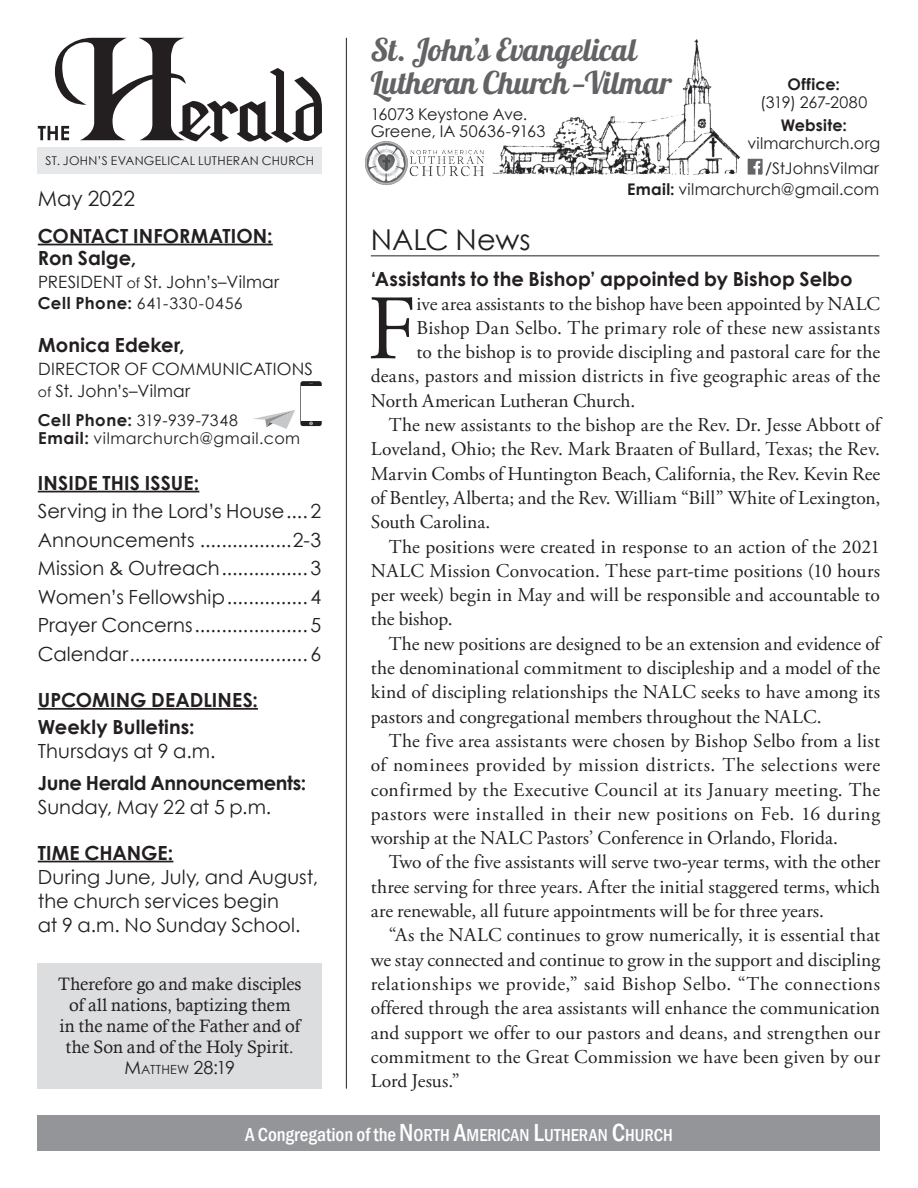
<style>
.page{position:relative;width:918px;height:1188px;background:#fff}
.page>*{position:absolute;margin:0;border:0;box-sizing:border-box;transform-origin:0 0}
.Copy_Pastor{font:91.95px "Adobe Garamond Pro";color:#231f20}
.t1{font:31.35px "Lobster 1.4";color:#636366}
.Copy_Lists{font:28.8px "Century Gothic";color:#231f20}
.Info{font:21px "Century Gothic";letter-spacing:.01em;color:#231f20}
.Copy_Pastor-2{font:19.5px/24.3px "Adobe Garamond Pro";letter-spacing:.005em;color:#231f20;text-align:justify}
.Info-2{font:19.5px/24px "Century Gothic";letter-spacing:.005em;color:#231f20}
.Copy_Lists-2{font:700 19.5px "Century Gothic";letter-spacing:.005em;color:#231f20}
.Info-3{font:700 19.5px "Century Gothic";color:#231f20}
.Info-4{font:700 19.5px "Century Gothic";letter-spacing:-.02em;color:#231f20}
.Info-5{font:18px/21px "Calisto";color:#231f20;text-align:center}
.t2{font:500 condensed 17.85px "Franklin Gothic";color:#fff}
.t3{font:16.95px/22.5px "Century Gothic";letter-spacing:.01em;color:#231f20}
.t4{font:16.2px "Century Gothic";letter-spacing:.005em;color:#231f20}
.t5{font:16.2px "Century Gothic";letter-spacing:-.02em;color:#231f20}
.t6{font:16.05px "Century Gothic";letter-spacing:.01em;color:#231f20}
.t7{font:700 16.05px "Century Gothic";letter-spacing:.015em;color:#231f20}
.t8{font:15.9px "Century Gothic";letter-spacing:.035em;color:#231f20}
.t9{font:12.15px "Century Gothic";letter-spacing:.025em;color:#231f20}
.s1{font-size:13.95px}
.s2{font-weight:700;font-size:16.5px}
.s3{font-family:"Century Gothic"}
.s4{font-family:"Century Gothic";font-size:12.6px}
.s5{font-weight:700}
.s6{font-size:19.35px}
.s7{font-size:25.35px}
</style>
<div class="page">
<svg style="left:38px;top:38px;width:284px;height:105px"></svg>
<div style="left:38px;top:147px;width:284px;height:27px;background:#e6e7e9"></div>
<hr style="left:346px;top:38px;width:1px;height:1051px;background:#231f20">
<div style="left:38px;top:1115px;width:842px;height:35px;background:#939598"></div>
<img style="left:493px;top:39px;width:247px;height:137px">
<img style="left:365px;top:141px;width:119px;height:44px">
<img style="left:747px;top:159px;width:16px;height:15px">
<div style="left:38px;top:963px;width:284px;height:126px;background:#dcdddf"></div>
<hr style="left:38px;top:491px;width:161px;height:1px;background:#231f20">
<hr style="left:38px;top:708px;width:220px;height:2px;background:#231f20">
<hr style="left:38px;top:244px;width:235px;height:1px;background:#231f20">
<svg style="left:253px;top:381px;width:69px;height:48px"></svg>
<hr style="left:371px;top:255px;width:508px;height:1px;background:#231f20">
<hr style="left:38px;top:861px;width:135px;height:1px;background:#231f20">
<p class="t9" style="left:46px;top:153px;width:270px">ST. JOHN’S EVANGELICAL LUTHERAN CHURCH</p>
<p class="Info" style="left:38px;top:185px;width:99px">May 2022</p>
<p class="Info-3" style="left:38px;top:223px;width:236px">CONTACT INFORMATION:</p>
<p class="Copy_Lists-2" style="left:38px;top:246px;width:100px">Ron Salge,</p>
<p class="t3" style="left:38px;top:270px;width:243px">PRESIDENT <span class="s1">of</span> St. John’s–Vilmar</p>
<p class="t8" style="left:38px;top:293px;width:206px"><span class="s2">Cell Phone:</span> 641-330-0456</p>
<p class="Copy_Lists-2" style="left:38px;top:333px;width:148px">Monica Edeker,</p>
<p class="t3" style="left:38px;top:357px;width:277px">DIRECTOR OF COMMUNICATIONS <span class="s1">of</span> St. John’s–Vilmar</p>
<p class="t8" style="left:38px;top:410px;width:202px"><span class="s2">Cell Phone:</span> 319-939-7348</p>
<p class="t8" style="left:38px;top:428px;width:263px"><span class="s2">Email:</span> vilmarchurch@gmail.com</p>
<p class="Info-3" style="left:38px;top:470px;width:163px">INSIDE THIS ISSUE:</p>
<p class="Info-2" style="left:38px;top:499px;width:285px">Serving in the Lord’s House.... 2</p>
<p class="Info-2" style="left:38px;top:527px;width:285px">Announcements .................2-3</p>
<p class="Info-2" style="left:38px;top:556px;width:285px">Mission &amp; Outreach................ 3</p>
<p class="Info-2" style="left:38px;top:584px;width:285px">Women’s Fellowship............... 4</p>
<p class="Info-2" style="left:38px;top:613px;width:285px">Prayer Concerns.....................5</p>
<p class="Info-2" style="left:38px;top:641px;width:285px">Calendar................................. 6</p>
<p class="Info-3" style="left:38px;top:688px;width:222px">UPCOMING DEADLINES:</p>
<p class="Info-3" style="left:38px;top:715px;width:158px">Weekly Bulletins:</p>
<p class="Info-2" style="left:38px;top:739px;width:179px">Thursdays at 9 a.m.</p>
<p class="Info-4" style="left:38px;top:770px;width:270px">June Herald Announcements:</p>
<p class="Info-2" style="left:38px;top:794px;width:235px">Sunday, May 22 at 5 p.m.</p>
<p class="Copy_Lists-2" style="left:38px;top:840px;width:137px">TIME CHANGE:</p>
<p class="Info-2" style="left:38px;top:864px;width:282px">During June, July, and August, the church services begin<br>at 9 a.m. No Sunday School.</p>
<p class="Info-5" style="left:58px;top:974px;width:245px">Therefore go and make disciples of all nations, baptizing them<br>in the name of the Father and of the Son and of the Holy Spirit.<br><span class="s3">M</span><span class="s4">ATTHEW</span> <span class="s3">28:19</span></p>
<p class="t1" style="left:371px;top:30px;width:267px">St. John’s Evangelical</p>
<p class="t1" style="left:371px;top:63px;width:303px">Lutheran Church—Vilmar</p>
<p class="t5" style="left:371px;top:104px;width:158px">16073 Keystone Ave.</p>
<p class="t4" style="left:371px;top:121px;width:176px">Greene, IA 50636-9163</p>
<p class="t7" style="left:788px;top:74px;width:54px">Office:</p>
<p class="t6" style="left:760px;top:93px;width:109px">(319) 267-2080</p>
<p class="t7" style="left:781px;top:115px;width:68px">Website:</p>
<p class="t6" style="left:747px;top:133px;width:134px">vilmarchurch.org</p>
<p class="t6" style="left:765px;top:158px;width:115px">/StJohnsVilmar</p>
<p class="t6" style="left:627px;top:179px;width:254px"><span class="s5">Email:</span> vilmarchurch@gmail.com</p>
<p class="Copy_Lists" style="left:371px;top:222px;width:161px">NALC News</p>
<p class="Copy_Lists-2" style="left:371px;top:267px;width:483px">‘Assistants to the Bishop’ appointed by Bishop Selbo</p>
<p class="Copy_Pastor" style="left:367px;top:274px;width:51px">F</p>
<p class="Copy_Pastor-2" style="left:417px;top:293px;width:465px">ive area assistants to the bishop have been appointed by NALC</p>
<p class="Copy_Pastor-2" style="left:417px;top:317px;width:465px">Bishop Dan Selbo. The primary role of these new assistants</p>
<p class="Copy_Pastor-2" style="left:417px;top:341px;width:465px">to the bishop is to provide discipling and pastoral care for the</p>
<p class="Copy_Pastor-2" style="left:371px;top:365px;width:511px">deans, pastors and mission districts in five geographic areas of the</p>
<p class="Copy_Pastor-2" style="left:371px;top:389px;width:266px">North American Lutheran Church.</p>
<p class="Copy_Pastor-2" style="left:371px;top:413px;width:511px;text-indent:18px">The new assistants to the bishop are the Rev. Dr. Jesse Abbott of Loveland, Ohio; the Rev. Mark Braaten of Bullard, Texas; the Rev.<br>Marvin Combs of Huntington Beach, California, the Rev. Kevin Ree of Bentley, Alberta; and the Rev. William “Bill” White of Lexington, South Carolina.</p>
<p class="Copy_Pastor-2" style="left:371px;top:535px;width:511px;text-indent:18px">The positions were created in response to an action of the 2021<br>NALC Mission Convocation. These part-time positions (10 hours per week) begin in May and will be responsible and accountable to the bishop.</p>
<p class="Copy_Pastor-2" style="left:371px;top:632px;width:511px;text-indent:18px">The new positions are designed to be an extension and evidence of the denominational commitment to discipleship and a model of the kind of discipling relationships the NALC seeks to have among its pastors and congregational members throughout the NALC.</p>
<p class="Copy_Pastor-2" style="left:371px;top:729px;width:511px;text-indent:18px">The five area assistants were chosen by Bishop Selbo from a list of nominees provided by mission districts. The selections were confirmed by the Executive Council at its January meeting. The pastors were installed in their new positions on Feb. 16 during worship at the NALC Pastors’ Conference in Orlando, Florida.</p>
<p class="Copy_Pastor-2" style="left:371px;top:851px;width:511px;text-indent:18px">Two of the five assistants will serve two-year terms, with the other three serving for three years. After the initial staggered terms, which are renewable, all future appointments will be for three years.</p>
<p class="Copy_Pastor-2" style="left:371px;top:924px;width:511px;text-indent:18px">“As the NALC continues to grow numerically, it is essential that we stay connected and continue to grow in the support and discipling relationships we provide,” said Bishop Selbo. “The connections offered through the area assistants will enhance the communication and support we offer to our pastors and deans, and strengthen our commitment to the Great Commission we have been given by our Lord Jesus.”</p>
<p class="t2" style="left:245px;top:1124px;width:429px"><span class="s6">A Congregation of the</span> <span class="s7">N</span>ORTH <span class="s7">A</span>MERICAN <span class="s7">L</span>UTHERAN <span class="s7">C</span>HURCH</p>
</div>
